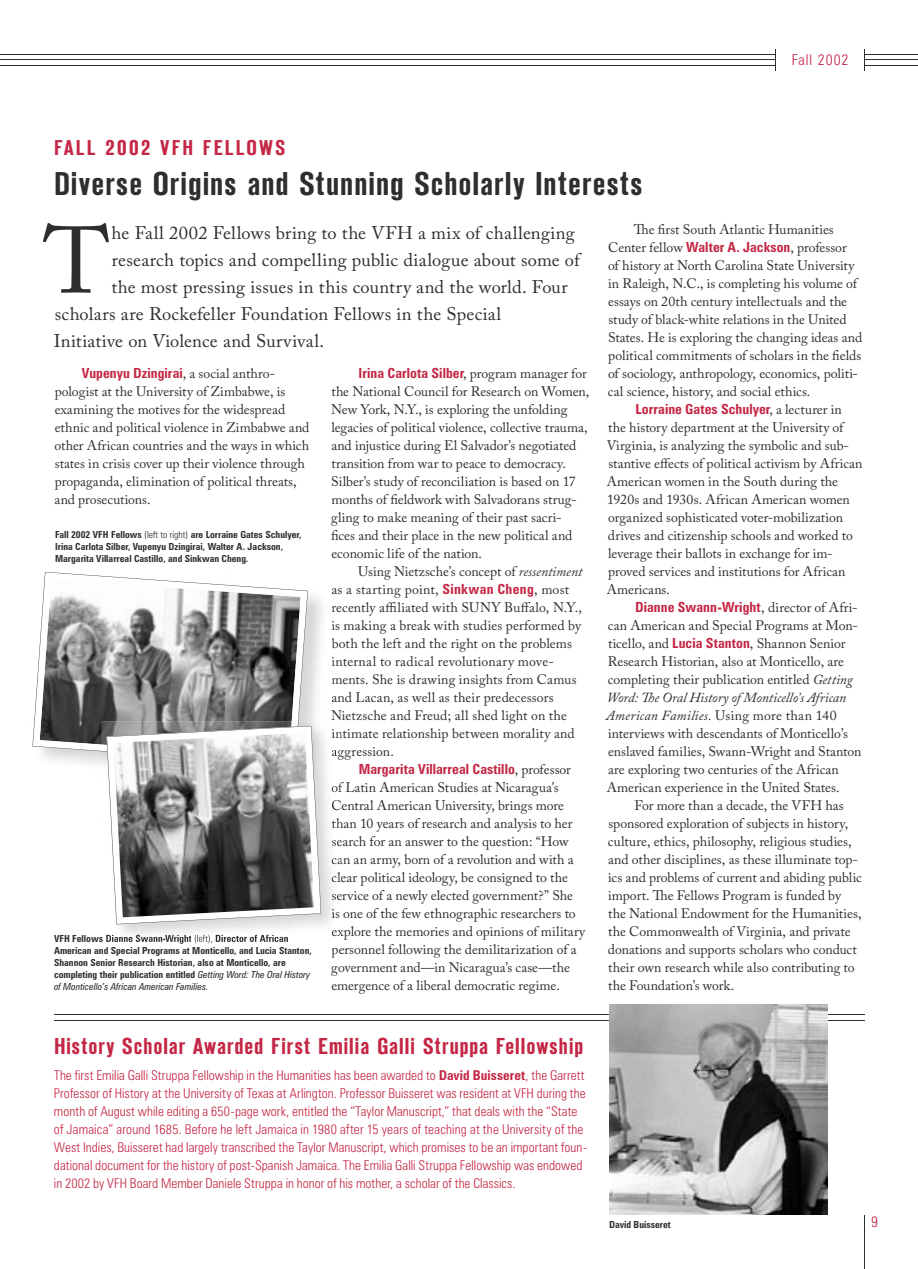
<style>
.page{position:relative;width:918px;height:1269px;background:#fff}
.page>*{position:absolute;margin:0;border:0;box-sizing:border-box;transform-origin:0 0}
.t1{font:93.45px "Adobe Caslon Pro";color:#2e2e2d}
.t2{font:30px "Tanek";letter-spacing:.01em;color:#2e2e2d;scale:1.1 1}
.t3{font:21px "Tanek";letter-spacing:.02em;color:#c42745;scale:1.1 1}
.t4{font:19.5px "Tanek";letter-spacing:.095em;color:#c42745;scale:1.1 1}
.t5{font:18.3px "Adobe Caslon Pro";letter-spacing:.015em;color:#2e2e2d}
.t6{font:300 condensed 15px "Zurich BT";letter-spacing:.07em;color:#c42745}
.t7{font:700 condensed 13.95px "Zurich BT";letter-spacing:.005em;color:#c42745}
.t8{font:13.8px/18px "Adobe Caslon Pro";color:#2e2e2d}
.t9{font:300 condensed 13.5px/18px "Zurich BT";letter-spacing:.005em;color:#c42745}
.t10{font:700 condensed 9.75px/12px "Zurich BT";color:#2e2e2d}
.s1{font-family:"Adobe Caslon Pro";font-weight:400;font-stretch:normal;font-size:13.8px;color:#2e2e2d}
.s2{font-weight:300}
.s3{font-weight:400;font-style:italic}
.s4{font-style:italic}
.s5{font-family:"Zurich BT";font-weight:700;font-stretch:condensed;font-size:13.95px;color:#c42745}
.s6{font-weight:700}
</style>
<div class="page">
<hr style="left:864px;top:1215px;width:1px;height:54px;background:#2e2e2d">
<hr style="left:864px;top:54px;width:54px;height:1px;background:#2e2e2d">
<hr style="left:864px;top:59px;width:54px;height:1px;background:#2e2e2d">
<hr style="left:864px;top:65px;width:54px;height:1px;background:#2e2e2d">
<svg style="left:864px;top:49px;width:1px;height:22px"></svg>
<hr style="left:0;top:54px;width:776px;height:1px;background:#2e2e2d">
<hr style="left:0;top:59px;width:776px;height:1px;background:#2e2e2d">
<hr style="left:0;top:65px;width:776px;height:1px;background:#2e2e2d">
<hr style="left:54px;top:1014px;width:810px;height:1px;background:#2e2e2d">
<hr style="left:54px;top:1020px;width:810px;height:1px;background:#2e2e2d">
<img style="left:610px;top:1005px;width:217px;height:210px">
<svg style="left:32px;top:572px;width:56px;height:175px"></svg>
<img style="left:106px;top:790px;width:227px;height:152px">
<img style="left:332px;top:782px;width:9px;height:14px">
<img style="left:332px;top:800px;width:9px;height:14px">
<img style="left:332px;top:818px;width:9px;height:14px">
<img style="left:332px;top:836px;width:9px;height:14px">
<img style="left:332px;top:854px;width:9px;height:14px">
<img style="left:332px;top:872px;width:9px;height:14px">
<img style="left:332px;top:890px;width:9px;height:14px">
<img style="left:332px;top:908px;width:8px;height:14px">
<img style="left:332px;top:926px;width:9px;height:14px">
<svg style="left:331px;top:588px;width:10px;height:172px"></svg>
<img style="left:102px;top:935px;width:107px;height:9px">
<img style="left:192px;top:935px;width:21px;height:8px">
<img style="left:216px;top:935px;width:72px;height:7px">
<svg style="left:40px;top:575px;width:281px;height:349px"></svg>
<p class="t6" style="left:792px;top:51px;width:58px">Fall 2002</p>
<h3 class="t4" style="left:54px;top:138px;width:212px">FALL 2002 VFH FELLOWS</h3>
<h2 class="t2" style="left:54px;top:169px;width:537px">Diverse Origins and Stunning Scholarly Interests</h2>
<h1 class="t1" style="left:44px;top:206px;width:68px">T</h1>
<h3 class="t5" style="left:112px;top:221px;width:465px">he Fall 2002 Fellows bring to the VFH a mix of challenging</h3>
<h3 class="t5" style="left:112px;top:248px;width:469px">research topics and compelling public dialogue about some of</h3>
<h3 class="t5" style="left:111px;top:275px;width:458px">the most pressing issues in this country and the world. Four</h3>
<h3 class="t5" style="left:55px;top:302px;width:448px">scholars are Rockefeller Foundation Fellows in the Special</h3>
<h3 class="t5" style="left:54px;top:329px;width:272px">Initiative on Violence and Survival.</h3>
<p class="t7" style="left:82px;top:365px;width:195px">Vupenyu Dzingirai<span class="s1">, a social anthro-</span></p>
<p class="t8" style="left:55px;top:382px;width:256px">pologist at the University of Zimbabwe, is examining the motives for the widespread ethnic and political violence in Zimbabwe and other African countries and the ways in which states in crisis cover up their violence through propaganda, elimination of political threats, and prosecutions.</p>
<p class="t10" style="left:55px;top:529px;width:248px">Fall 2002 VFH Fellows <span class="s2">(left to right)</span> are Lorraine Gates Schulyer,<br>Irina Carlota Silber, Vupenyu Dzingirai, Walter A. Jackson,<br>Margarita Villarreal Castillo, and Sinkwan Cheng.</p>
<p class="t10" style="left:54px;top:944px;width:259px">American and Special Programs at Monticello, and Lucia Stanton, Shannon Senior Research Historian, also at Monticello, are completing their publication entitled <span class="s3">Getting Word: The Oral History of Monticello’s African American Families.</span></p>
<p class="t7" style="left:359px;top:365px;width:230px">Irina Carlota Silber<span class="s1">, program manager for</span></p>
<p class="t8" style="left:331px;top:382px;width:260px">the National Council for Research on Women, New York, N.Y., is exploring the unfolding legacies of political violence, collective trauma, and injustice during El Salvador’s negotiated transition from war to peace to democracy.<br>Silber’s study of reconciliation is based on 17 months of fieldwork with Salvadorans strug&shy;gling to make meaning of their past sacri-<br>fices and their place in the new political and economic life of the nation.</p>
<p class="t8" style="left:331px;top:562px;width:253px;text-indent:27px">Using Nietzsche’s concept of <span class="s4">ressentiment </span>as a starting point, <span class="s5">Sinkwan Cheng</span>, most recently affiliated with SUNY Buffalo, N.Y., is making a break with studies performed by both the left and the right on the problems internal to radical revolutionary move&shy;ments. She is drawing insights from Camus and Lacan, as well as their predecessors Nietzsche and Freud; all shed light on the intimate relationship between morality and aggression.</p>
<p class="t7" style="left:359px;top:761px;width:214px">Margarita Villarreal Castillo<span class="s1">, professor</span></p>
<p class="t8" style="left:331px;top:778px;width:256px">of Latin American Studies at Nicaragua’s Central American University, brings more than 10 years of research and analysis to her search for an answer to the question: “How can an army, born of a revolution and with a clear political ideology, be consigned to the service of a newly elected government?” She<br>is one of the few ethnographic researchers to explore the memories and opinions of military personnel following the demilitarization of a government and—in Nicaragua’s case—the emergence of a liberal democratic regime.</p>
<p class="t8" style="left:608px;top:220px;width:256px;text-indent:41px">e first South Atlantic Humanities Center fellow <span class="s5">Walter A. Jackson</span>, professor<br>of history at North Carolina State University in Raleigh, N.C., is completing his volume of essays on 20th century intellectuals and the study of black-white relations in the United States. He is exploring the changing ideas and political commitments of scholars in the fields of sociology, anthropology, economics, politi&shy;cal science, history, and social ethics.</p>
<p class="t7" style="left:635px;top:401px;width:208px">Lorraine Gates Schulyer<span class="s1">, a lecturer in</span></p>
<p class="t8" style="left:607px;top:418px;width:257px">the history department at the University of Virginia, is analyzing the symbolic and sub&shy;stantive effects of political activism by African American women in the South during the 1920s and 1930s. African American women organized sophisticated voter-mobilization drives and citizenship schools and worked to leverage their ballots in exchange for im&shy;proved services and institutions for African Americans.</p>
<p class="t7" style="left:635px;top:599px;width:224px">Dianne Swann-Wright<span class="s1">, director of Afri-</span></p>
<p class="t8" style="left:606px;top:616px;width:257px">can American and Special Programs at Mon&shy;ticello, and <span class="s5">Lucia Stanton</span>, Shannon Senior Research Historian, also at Monticello, are completing their publication entitled <span class="s4">Getting Word: e Oral History of Monticello’s African American Families.</span> Using more than 140 interviews with descendants of Monticello’s enslaved families, Swann-Wright and Stanton are exploring two centuries of the African American experience in the United States.</p>
<p class="t8" style="left:608px;top:796px;width:256px;text-indent:27px">For more than a decade, the VFH has sponsored exploration of subjects in history, culture, ethics, philosophy, religious studies, and other disciplines, as these illuminate top&shy;ics and problems of current and abiding public import.</p>
<p class="t8" style="left:608px;top:886px;width:255px;text-indent:60px">e Fellows Program is funded by the National Endowment for the Humanities, the Commonwealth of Virginia, and private donations and supports scholars who conduct their own research while also contributing to the Foundation’s work.</p>
<h3 class="t3" style="left:54px;top:1036px;width:483px">History Scholar Awarded First Emilia Galli Struppa Fellowship</h3>
<p class="t9" style="left:54px;top:1066px;width:534px">The first Emilia Galli Struppa Fellowship in the Humanities has been awarded to <span class="s6">David Buisseret</span>, the Garrett Professor of History at the University of Texas at Arlington. Professor Buisseret was resident at VFH during the month of August while editing a 650-page work, entitled the “Taylor Manuscript,” that deals with the “State of Jamaica” around 1685. Before he left Jamaica in 1980 after 15 years of teaching at the University of the West Indies, Buisseret had largely transcribed the Taylor Manuscript, which promises to be an important foun&shy;dational document for the history of post-Spanish Jamaica. The Emilia Galli Struppa Fellowship was endowed in 2002 by VFH Board Member Daniele Struppa in honor of his mother, a scholar of the Classics.</p>
<p class="t10" style="left:609px;top:1219px;width:63px">David Buisseret</p>
<p class="t6" style="left:871px;top:1212px;width:8px">9</p>
</div>
